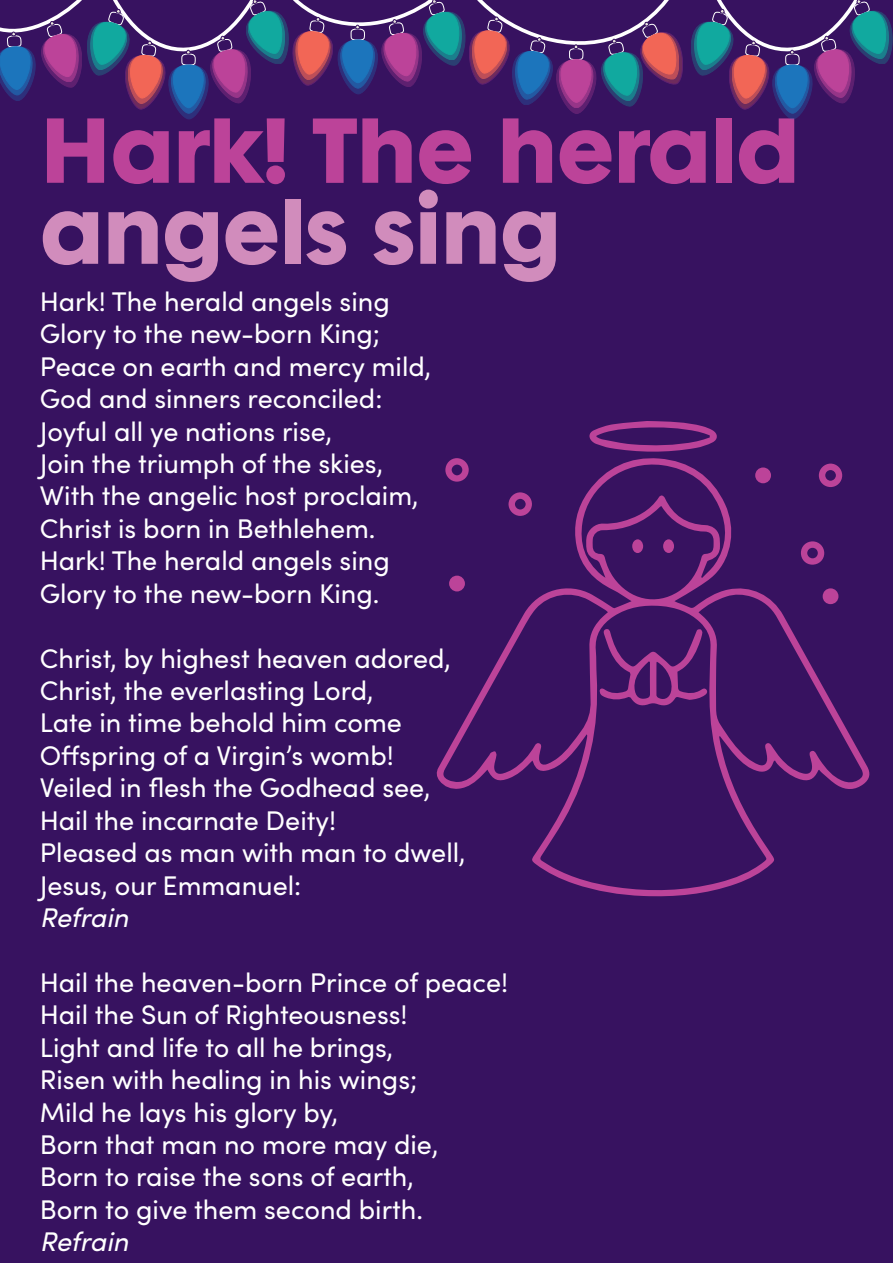
<style>
.page{position:relative;width:893px;height:1263px;background:#371260}
.page>*{position:absolute;margin:0;border:0;box-sizing:border-box;transform-origin:0 0}
.t1{font:700 84px/81px "Futura Maxi Std";letter-spacing:-.01em;color:#bc4399}
.t2{font:27px "Sofia Pro";color:#fff}
.t3{font:italic 27px "Sofia Pro";letter-spacing:-.005em;color:#fff}
.s1{color:#d18cbc}
</style>
<div class="page">
<svg style="left:0;top:0;width:683px;height:119px"></svg>
<svg style="left:691px;top:0;width:202px;height:119px"></svg>
<svg style="left:436px;top:458px;width:434px;height:439px"></svg>
<svg style="left:589px;top:421px;width:128px;height:31px"></svg>
<svg style="left:508px;top:492px;width:24px;height:24px"></svg>
<svg style="left:445px;top:458px;width:24px;height:24px"></svg>
<svg style="left:819px;top:464px;width:23px;height:23px"></svg>
<svg style="left:801px;top:541px;width:23px;height:24px"></svg>
<div style="left:823px;top:588px;width:15px;height:16px;background:#bc4399;border-radius:50%"></div>
<div style="left:755px;top:467px;width:16px;height:16px;background:#bc4399;border-radius:50%"></div>
<div style="left:449px;top:576px;width:16px;height:15px;background:#bc4399;border-radius:50%"></div>
<svg style="left:599px;top:628px;width:109px;height:79px"></svg>
<div style="left:663px;top:539px;width:11px;height:14px;background:#bc4399;border-radius:50%"></div>
<div style="left:632px;top:539px;width:11px;height:14px;background:#bc4399;border-radius:50%"></div>
<p class="t1" style="left:40px;top:106px;width:761px">Hark! The herald <span class="s1">angels sing</span></p>
<p class="t2" style="left:40px;top:282px;width:351px">Hark! The herald angels sing</p>
<p class="t2" style="left:40px;top:314px;width:342px">Glory to the new-born King;</p>
<p class="t2" style="left:40px;top:346px;width:393px">Peace on earth and mercy mild,</p>
<p class="t2" style="left:40px;top:379px;width:344px">God and sinners reconciled:</p>
<p class="t2" style="left:40px;top:411px;width:294px">Joyful all ye nations rise,</p>
<p class="t2" style="left:40px;top:444px;width:345px">Join the triumph of the skies,</p>
<p class="t2" style="left:40px;top:476px;width:380px">With the angelic host proclaim,</p>
<p class="t2" style="left:40px;top:509px;width:337px">Christ is born in Bethlehem.</p>
<p class="t2" style="left:40px;top:541px;width:351px">Hark! The herald angels sing</p>
<p class="t2" style="left:40px;top:573px;width:341px">Glory to the new-born King.</p>
<p class="t2" style="left:40px;top:638px;width:413px">Christ, by highest heaven adored,</p>
<p class="t2" style="left:40px;top:671px;width:335px">Christ, the everlasting Lord,</p>
<p class="t2" style="left:40px;top:703px;width:364px">Late in time behold him come</p>
<p class="t2" style="left:40px;top:736px;width:355px">Offspring of a Virgin’s womb!</p>
<p class="t2" style="left:40px;top:768px;width:392px">Veiled in flesh the Godhead see,</p>
<p class="t2" style="left:40px;top:800px;width:298px">Hail the incarnate Deity!</p>
<p class="t2" style="left:40px;top:833px;width:427px">Pleased as man with man to dwell,</p>
<p class="t2" style="left:40px;top:865px;width:263px">Jesus, our Emmanuel:</p>
<p class="t3" style="left:40px;top:898px;width:90px">Refrain</p>
<p class="t2" style="left:40px;top:963px;width:470px">Hail the heaven-born Prince of peace!</p>
<p class="t2" style="left:40px;top:995px;width:369px">Hail the Sun of Righteousness!</p>
<p class="t2" style="left:40px;top:1027px;width:355px">Light and life to all he brings,</p>
<p class="t2" style="left:40px;top:1060px;width:379px">Risen with healing in his wings;</p>
<p class="t2" style="left:40px;top:1092px;width:300px">Mild he lays his glory by,</p>
<p class="t2" style="left:40px;top:1125px;width:400px">Born that man no more may die,</p>
<p class="t2" style="left:40px;top:1157px;width:375px">Born to raise the sons of earth,</p>
<p class="t2" style="left:40px;top:1190px;width:385px">Born to give them second birth.</p>
<p class="t3" style="left:40px;top:1222px;width:90px">Refrain</p>
</div>
